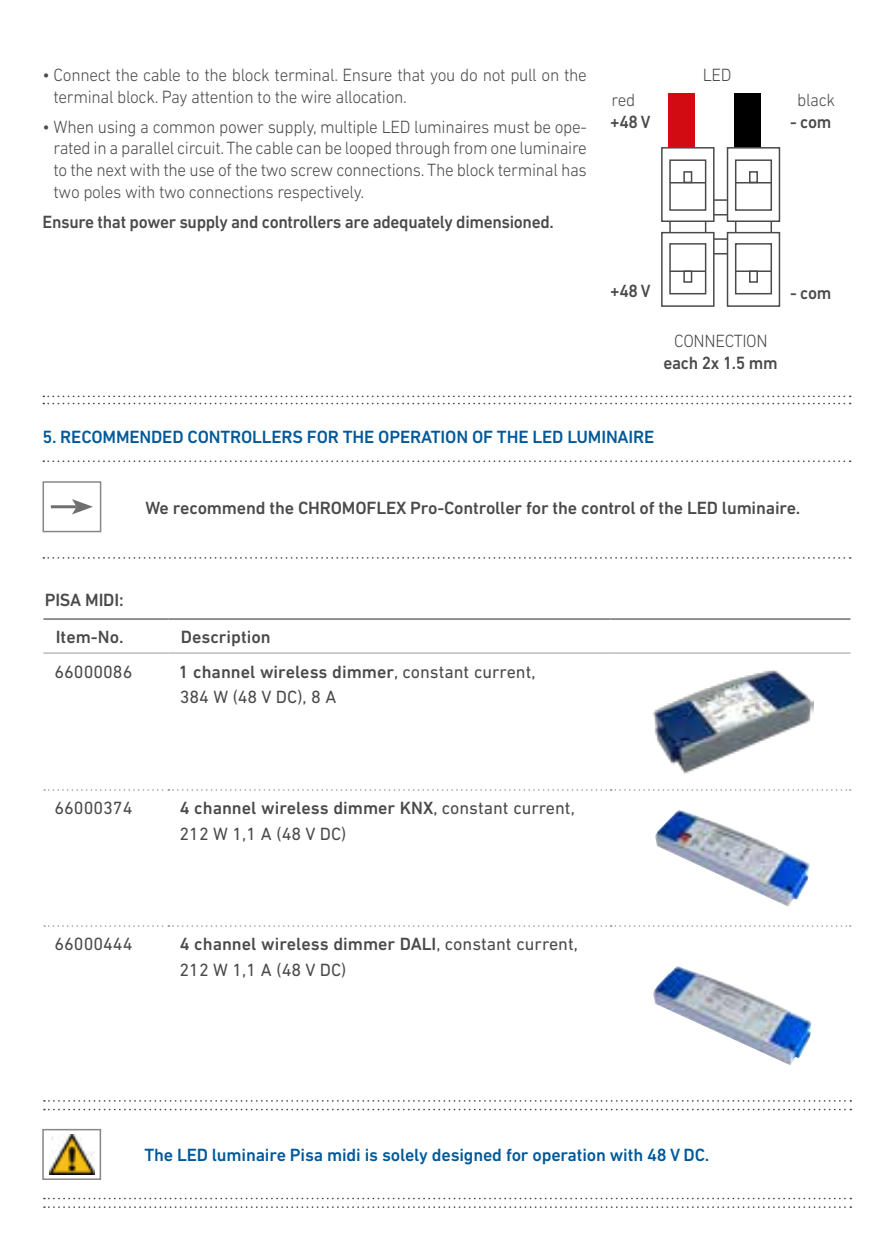
<style>
.page{position:relative;width:893px;height:1259px;background:#fff}
.page>*{position:absolute;margin:0;border:0;box-sizing:border-box;transform-origin:0 0}
.t1{font:300 18px/21.6px "DIN Next LT Pro";letter-spacing:-.02em;color:#4a4a49}
.t2{font:18px/25.8px "DIN Next LT Pro";color:#4a4a49}
.t3{font:500 18px "DIN Next LT Pro";letter-spacing:-.01em;color:#00599a}
.t4{font:500 18px/36.9px "DIN Next LT Pro";letter-spacing:-.015em;color:#4a4a49;text-align:right}
.t5{font:500 18px "DIN Next LT Pro";letter-spacing:-.015em;color:#4a4a49;scale:.96 1}
.t6{font:300 18px "DIN Next LT Pro";letter-spacing:-.02em;color:#4a4a49;scale:.96 1}
.s1{font-weight:500}
</style>
<div class="page">
<hr style="left:43px;top:618px;width:125px;height:2px;background:#706f6f">
<hr style="left:168px;top:618px;width:443px;height:2px;background:#706f6f">
<hr style="left:611px;top:618px;width:239px;height:2px;background:#706f6f">
<hr style="left:43px;top:652px;width:125px;height:2px;background:#bcbcbc">
<hr style="left:168px;top:652px;width:443px;height:2px;background:#bcbcbc">
<hr style="left:611px;top:652px;width:239px;height:2px;background:#bcbcbc">
<svg style="left:44px;top:789px;width:807px;height:1px"></svg>
<svg style="left:44px;top:925px;width:807px;height:2px"></svg>
<svg style="left:44px;top:1197px;width:807px;height:2px"></svg>
<div style="left:43px;top:481px;width:58px;height:51px;border:2px solid #878787"></div>
<hr style="left:51px;top:505px;width:26px;height:3px;background:#706f6f">
<svg style="left:72px;top:499px;width:21px;height:15px"></svg>
<svg style="left:43px;top:557px;width:808px;height:2px"></svg>
<svg style="left:43px;top:460px;width:808px;height:2px"></svg>
<div style="left:42px;top:1129px;width:59px;height:51px;border:2px solid #878787"></div>
<img style="left:49px;top:1134px;width:45px;height:40px">
<img style="left:655px;top:810px;width:155px;height:97px">
<img style="left:653px;top:966px;width:159px;height:99px">
<img style="left:653px;top:670px;width:160px;height:104px">
<svg style="left:44px;top:1206px;width:807px;height:2px"></svg>
<svg style="left:44px;top:1100px;width:807px;height:1px"></svg>
<svg style="left:44px;top:1108px;width:807px;height:2px"></svg>
<svg style="left:43px;top:395px;width:808px;height:2px"></svg>
<svg style="left:43px;top:403px;width:808px;height:1px"></svg>
<div style="left:669px;top:93px;width:26px;height:58px;background:#d20a11"></div>
<div style="left:734px;top:93px;width:27px;height:58px;background:#000"></div>
<div style="left:709px;top:199px;width:25px;height:16px;border:2px solid #4a4a49"></div>
<div style="left:709px;top:238px;width:25px;height:16px;border:2px solid #4a4a49"></div>
<div style="left:735px;top:219px;width:37px;height:20px;border:2px solid #4a4a49"></div>
<div style="left:669px;top:219px;width:37px;height:20px;border:2px solid #4a4a49"></div>
<div style="left:727px;top:147px;width:53px;height:75px;background:#fff;border:2px solid #4a4a49"></div>
<div style="left:661px;top:147px;width:53px;height:75px;background:#fff;border:2px solid #4a4a49"></div>
<div style="left:727px;top:232px;width:53px;height:75px;background:#fff;border:2px solid #4a4a49"></div>
<div style="left:661px;top:232px;width:53px;height:75px;background:#fff;border:2px solid #4a4a49"></div>
<div style="left:735px;top:159px;width:37px;height:52px;border:2px solid #4a4a49"></div>
<div style="left:669px;top:159px;width:37px;height:52px;border:2px solid #4a4a49"></div>
<div style="left:735px;top:243px;width:37px;height:51px;border:2px solid #4a4a49"></div>
<div style="left:669px;top:243px;width:37px;height:51px;border:2px solid #4a4a49"></div>
<hr style="left:735px;top:182px;width:36px;height:1px;background:#4a4a49">
<hr style="left:670px;top:182px;width:36px;height:1px;background:#4a4a49">
<hr style="left:735px;top:270px;width:36px;height:2px;background:#4a4a49">
<hr style="left:670px;top:270px;width:36px;height:2px;background:#4a4a49">
<div style="left:749px;top:171px;width:9px;height:12px;border:2px solid #4a4a49"></div>
<div style="left:683px;top:171px;width:9px;height:12px;border:2px solid #4a4a49"></div>
<div style="left:749px;top:270px;width:9px;height:13px;border:2px solid #4a4a49"></div>
<div style="left:683px;top:270px;width:9px;height:13px;border:2px solid #4a4a49"></div>
<p class="t1" style="left:54px;top:64px;width:535px;text-indent:-11px">• Connect the cable to the block terminal. Ensure that you do not pull on the terminal block. Pay attention to the wire allocation.</p>
<p class="t1" style="left:54px;top:116px;width:535px;text-align:justify;text-indent:-11px">• When using a common power supply, multiple LED luminaires must be ope&shy;rated in a parallel circuit. The cable can be looped through from one luminaire to the next with the use of the two screw connections. The block terminal has two poles with two connections respectively.</p>
<p class="t5" style="left:43px;top:211px;width:534px">Ensure that power supply and controllers are adequately dimensioned.</p>
<p class="t6" style="left:612px;top:90px;width:26px">red</p>
<p class="t5" style="left:610px;top:111px;width:44px">+48 V</p>
<p class="t6" style="left:703px;top:65px;width:31px">LED</p>
<p class="t6" style="left:797px;top:90px;width:41px">black</p>
<p class="t5" style="left:790px;top:111px;width:44px">- com</p>
<p class="t5" style="left:610px;top:280px;width:44px">+48 V</p>
<p class="t6" style="left:674px;top:331px;width:99px">CONNECTION</p>
<p class="t5" style="left:664px;top:352px;width:120px">each 2x 1.5 mm</p>
<p class="t5" style="left:790px;top:283px;width:44px">- com</p>
<p class="t3" style="left:43px;top:426px;width:613px">5. RECOMMENDED CONTROLLERS FOR THE OPERATION OF THE LED LUMINAIRE</p>
<p class="t4" style="left:146px;top:489px;width:656px">We recommend the CHROMOFLEX Pro-Controller for the control of the LED luminaire.</p>
<p class="t4" style="left:45px;top:581px;width:80px">PISA MIDI:<br>Item-No.</p>
<p class="t4" style="left:181px;top:618px;width:91px">Description</p>
<p class="t2" style="left:54px;top:658px;width:80px">66000086</p>
<p class="t2" style="left:179px;top:658px;width:358px"><span class="s1">1 channel wireless dimmer</span>, constant current,<br>384 W (48 V DC), 8 A</p>
<p class="t2" style="left:54px;top:794px;width:80px">66000374</p>
<p class="t2" style="left:180px;top:794px;width:397px"><span class="s1">4 channel wireless dimmer KNX</span>, constant current,<br>212 W 1,1 A (48 V DC)</p>
<p class="t2" style="left:54px;top:930px;width:80px">66000444</p>
<p class="t2" style="left:180px;top:930px;width:400px"><span class="s1">4 channel wireless dimmer DALI</span>, constant current,<br>212 W 1,1 A (48 V DC)</p>
<p class="t3" style="left:144px;top:1144px;width:566px">The LED luminaire Pisa midi is solely designed for operation with 48 V DC.</p>
</div>
